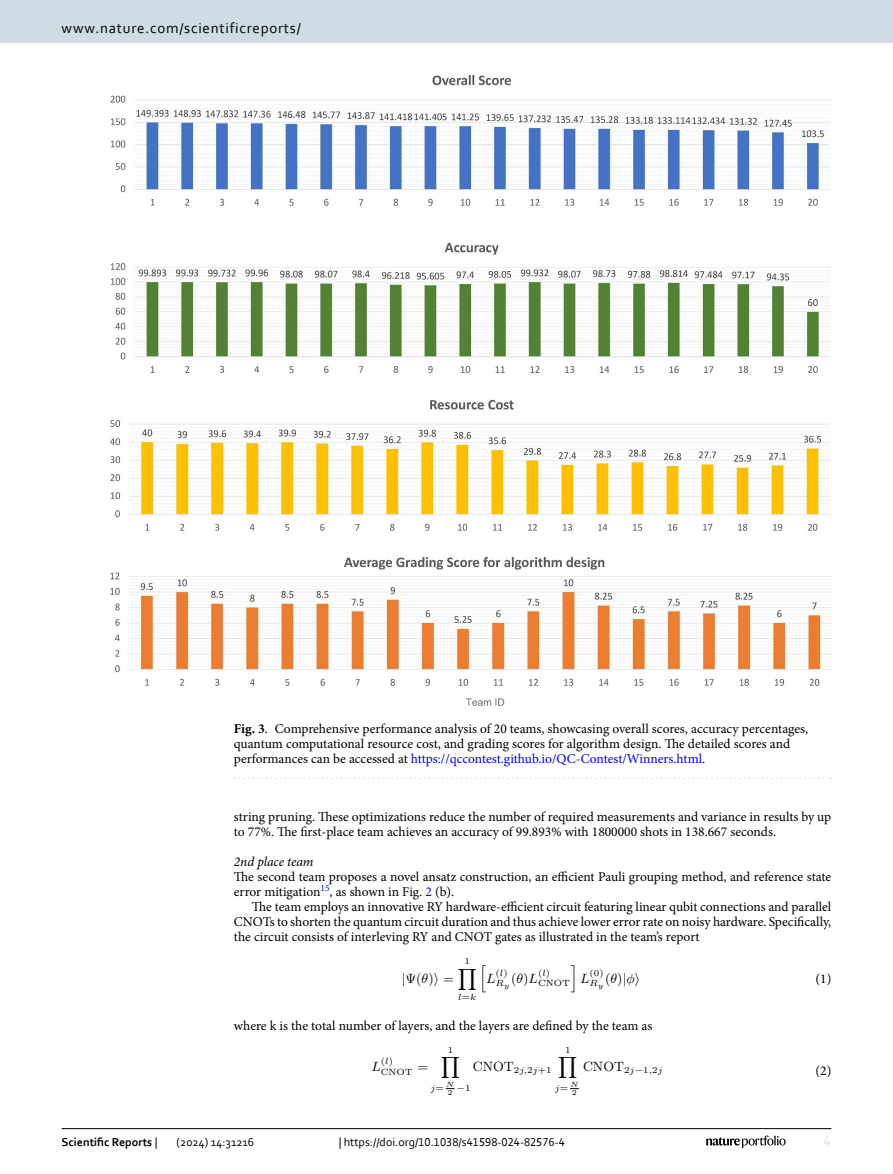
<style>
.page{position:relative;width:893px;height:1174px;background:#fff}
.page>*{position:absolute;margin:0;border:0;box-sizing:border-box;transform-origin:0 0}
.t1{font:15px "Corbel";letter-spacing:.05em;color:#000}
.t2{font:15px "LM Math Extension 10";color:#000}
.t3{font:15px "Corbel";color:#d9e4eb}
.Body_Text_Indent{font:13.5px/15px "Minion Pro";color:#000}
.Figure_Caption{font:13.5px/15px "Minion Pro";color:#000}
.Body_Text{font:13.5px/15px "Minion Pro";letter-spacing:-.005em;color:#000}
.t4{font:13.5px "SFRM0900";color:#000}
.t5{font:13.5px "LM Math Italic 9";color:#000}
.Head_3{font:italic 13.5px "Minion Pro";letter-spacing:-.005em;color:#000}
.t6{font:13.5px "LM Roman 9";color:#000}
.EQ{font:13.5px "Minion Pro";color:#000}
.t7{font:12px "Corbel";color:#000}
.t8{font:700 12px "Corbel";color:#000}
.t9{font:9px/10.8px "SFRM0600";color:#000}
.t10{font:9px "LM Math Italic 6";color:#000}
.t11{font:9px "LM Roman 6";color:#000}
.t12{font:7.5px "LM Roman 5";color:#000}
.s1{font-weight:700}
.s2{color:#00f}
.s3{font-family:"LM Math Italic 9"}
.s4{font-family:"LM Roman 6"}
.s5{font-family:"LM Roman 9"}
.s6{font-family:"LM Math Italic 6"}
.s7{font-weight:400}
</style>
<div class="page">
<img style="left:111px;top:76px;width:720px;height:629px">
<svg style="left:235px;top:777px;width:597px;height:2px"></svg>
<hr style="left:62px;top:1128px;width:769px;height:1px;background:#000">
<svg style="left:706px;top:1135px;width:80px;height:12px"></svg>
<div style="left:0;top:0;width:893px;height:43px;background:#cedde4"></div>
<p class="t1" style="left:62px;top:18px;width:241px">www.nature.com/scientificreports/</p>
<p class="Figure_Caption" style="left:234px;top:721px;width:576px"><span class="s1">Fig. 3</span>. Comprehensive performance analysis of 20 teams, showcasing overall scores, accuracy percentages, quantum computational resource cost, and grading scores for algorithm design. The detailed scores and performances can be accessed at <span class="s2">https://qccontest.github.io/QC-Contest/Winners.html</span>.</p>
<p class="Body_Text_Indent" style="left:234px;top:809px;width:599px">string pruning. These optimizations reduce the number of required measurements and variance in results by up to 77%. The first-place team achieves an accuracy of 99.893% with 1800000 shots in 138.667 seconds.</p>
<p class="Head_3" style="left:234px;top:852px;width:81px">2nd place team</p>
<p class="Body_Text" style="left:234px;top:869px;width:599px">The second team proposes a novel ansatz construction, an efficient Pauli grouping method, and reference state error mitigation<sup>15</sup>, as shown in Fig. <span class="s2">2</span> (b).</p>
<p class="Body_Text_Indent" style="left:234px;top:899px;width:599px;text-align:justify;text-indent:18px">The team employs an innovative RY hardware-efficient circuit featuring linear qubit connections and parallel CNOTs to shorten the quantum circuit duration and thus achieve lower error rate on noisy hardware. Specifically, the circuit consists of interleving RY and CNOT gates as illustrated in the team’s report</p>
<p class="t6" style="left:405px;top:967px;width:50px">Ψ(<span class="s3">θ</span>)⟩ =</p>
<p class="t2" style="left:458px;top:954px;width:21px">∏<sup>1</sup></p>
<p class="t10" style="left:458px;top:993px;width:19px">l<span class="s4">=</span>k</p>
<p class="t2" style="left:479px;top:952px;width:9px">[</p>
<p class="t5" style="left:486px;top:972px;width:53px">L<sub>R</sub><sub>y</sub> <span class="s5">(</span>θ<span class="s5">)</span>L</p>
<p class="t11" style="left:496px;top:965px;width:14px">(<span class="s6">l</span>)</p>
<p class="t9" style="left:538px;top:967px;width:34px"><span class="s4">(</span><span class="s6">l</span><span class="s4">)<br></span>CNOT</p>
<p class="t2" style="left:571px;top:952px;width:9px">]</p>
<p class="t5" style="left:580px;top:972px;width:61px">L<sub>R</sub><sub>y</sub> <span class="s5">(</span>θ<span class="s5">)</span> ϕ⟩</p>
<p class="t11" style="left:590px;top:965px;width:16px">(0)</p>
<p class="EQ" style="left:815px;top:969px;width:17px">(1)</p>
<p class="Body_Text" style="left:234px;top:1018px;width:420px">where k is the total number of layers, and the layers are defined by the team as</p>
<p class="t5" style="left:371px;top:1061px;width:11px">L</p>
<p class="t9" style="left:381px;top:1056px;width:49px"><span class="s4">(</span><span class="s6">l</span><span class="s4">)<br></span>CNOT <sup>=</sup></p>
<p class="t2" style="left:441px;top:1043px;width:21px">∏<sup>1</sup></p>
<p class="t10" style="left:430px;top:1084px;width:25px">j<span class="s4">=</span><sup>N</sup></p>
<p class="t2" style="left:558px;top:1043px;width:21px">∏<sup>1</sup></p>
<p class="t10" style="left:555px;top:1084px;width:25px">j<span class="s4">=</span><sup>N</sup></p>
<p class="t12" style="left:572px;top:1086px;width:7px">2</p>
<p class="t4" style="left:473px;top:1058px;width:80px">CNOT<sub>2</sub><sub>j,</sub><sub>2</sub><sub>j</sub><sub>+1</sub></p>
<p class="t4" style="left:583px;top:1058px;width:81px">CNOT<sub>2</sub><sub>j</sub>−<sub>1</sub><sub>,</sub><sub>2</sub><sub>j</sub></p>
<p class="EQ" style="left:815px;top:1061px;width:17px">(2)</p>
<p class="t12" style="left:448px;top:1086px;width:24px">2 −<sup>1</sup></p>
<p class="t8" style="left:62px;top:1134px;width:97px">Scientific Reports <span class="s7">|</span></p>
<p class="t7" style="left:177px;top:1134px;width:79px">(2024) 14:31216</p>
<p class="t7" style="left:339px;top:1134px;width:228px">| https://doi.org/10.1038/s41598-024-82576-4</p>
<p class="t3" style="left:824px;top:1132px;width:9px">4</p>
</div>
